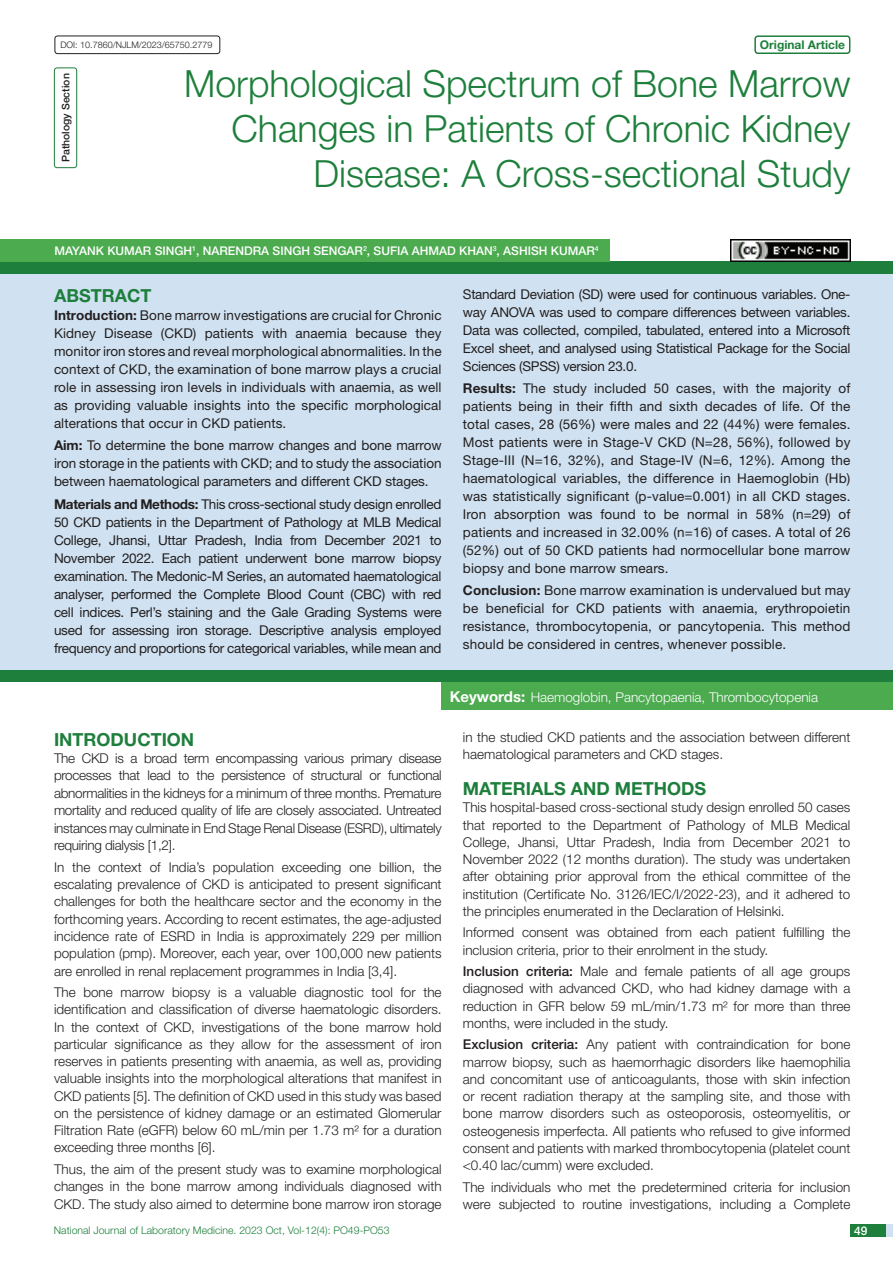
<style>
.page{position:relative;width:893px;height:1263px;background:#fff}
.page>*{position:absolute;margin:0;border:0;box-sizing:border-box;transform-origin:0 0}
.t1{font:300 37.5px/45px "Helvetica Neue";color:#1e7f3c;text-align:right}
.Heading{font:700 18px "Helvetica Neue";color:#1e7f3c}
.Abstract_head{font:700 18px "Helvetica Neue";color:#1e7f3c}
.Body_text{font:300 13.5px/17.2px "Helvetica Neue";color:#231f20;text-align:justify}
.Abstract_Text{font:13.5px/18px "Helvetica Neue";letter-spacing:-.005em;color:#231f20;text-align:justify}
.Key_words{font:300 13.5px "Helvetica Neue";color:#fff}
.Author{font:500 12px "Helvetica Neue";color:#fff}
.t2{font:700 12px "Helvetica Neue";color:#1e7f3c}
.t3{font:300 10.5px "Helvetica Neue";color:#1e7f3c}
.section{font:500 10.5px "Helvetica Neue";color:#231f20}
.t4{font:300 9px "Helvetica Neue";color:#231f20}
.s1{font-weight:700}
.s2{font-weight:700;font-size:15px}
.s3{font-weight:500}
</style>
<div class="page">
<div style="left:850px;top:1224px;width:43px;height:13px;background:#d0e2f1"></div>
<div style="left:850px;top:1224px;width:35px;height:13px;background:#1e7f3c"></div>
<div style="left:54px;top:68px;width:23px;height:100px;border:1px solid #1e7f3c;border-radius:3px"></div>
<div style="left:754px;top:35px;width:96px;height:19px;border:2px solid #1e7f3c;border-radius:3px"></div>
<div style="left:55px;top:36px;width:165px;height:18px;border:1px solid #231f20;border-radius:3px"></div>
<div style="left:0;top:262px;width:893px;height:12px;background:#1e7f3c"></div>
<div style="left:0;top:670px;width:893px;height:12px;background:#1e7f3c"></div>
<div style="left:0;top:239px;width:609px;height:23px;background:#4caa4f"></div>
<div style="left:0;top:274px;width:893px;height:396px;background:#d0e2f1"></div>
<div style="left:442px;top:682px;width:451px;height:28px;background:#4caa4f"></div>
<img style="left:730px;top:239px;width:120px;height:23px">
<p class="t4" style="left:60px;top:39px;width:154px">DOI: 10.7860/NJLM/2023/65750.2779</p>
<p class="t2" style="left:760px;top:37px;width:87px">Original Article</p>
<p class="section" style="left:60px;top:162px;width:90px;rotate:-90deg">PATHOLOGY SECTION</p>
<p class="t1" style="left:184px;top:60px;width:668px">Morphological Spectrum of Bone Marrow<br>Changes in Patients of Chronic Kidney<br>Disease: A Cross-sectional Study</p>
<p class="Author" style="left:54px;top:244px;width:546px">MAYANK KUMAR SINGH<sup>1</sup>, NARENDRA SINGH SENGAR<sup>2</sup>, SUFIA AHMAD KHAN<sup>3</sup>, ASHISH KUMAR<sup>4</sup></p>
<p class="Abstract_head" style="left:54px;top:284px;width:99px">ABSTRACT</p>
<p class="Abstract_Text" style="left:54px;top:306px;width:389px"><span class="s1">Introduction:</span> Bone marrow investigations are crucial for Chronic Kidney Disease (CKD) patients with anaemia because they monitor iron stores and reveal morphological abnormalities. In the context of CKD, the examination of bone marrow plays a crucial role in assessing iron levels in individuals with anaemia, as well as providing valuable insights into the specific morphological alterations that occur in CKD patients.</p>
<p class="Abstract_Text" style="left:54px;top:436px;width:389px"><span class="s1">Aim:</span> To determine the bone marrow changes and bone marrow iron storage in the patients with CKD; and to study the association between haematological parameters and different CKD stages.</p>
<p class="Abstract_Text" style="left:54px;top:495px;width:389px"><span class="s1">Materials and Methods:</span> This cross-sectional study design enrolled 50 CKD patients in the Department of Pathology at MLB Medical College, Jhansi, Uttar Pradesh, India from December 2021 to November 2022. Each patient underwent bone marrow biopsy examination. The Medonic-M Series, an automated haematological analyser, performed the Complete Blood Count (CBC) with red cell indices. Perl’s staining and the Gale Grading Systems were used for assessing iron storage. Descriptive analysis employed frequency and proportions for categorical variables, while mean and</p>
<p class="Abstract_Text" style="left:463px;top:285px;width:389px">Standard Deviation (SD) were used for continuous variables. One&shy;way ANOVA was used to compare differences between variables.<br>Data was collected, compiled, tabulated, entered into a Microsoft Excel sheet, and analysed using Statistical Package for the Social Sciences (SPSS) version 23.0.</p>
<p class="Abstract_Text" style="left:463px;top:379px;width:389px"><span class="s1">Results:</span> The study included 50 cases, with the majority of patients being in their fifth and sixth decades of life. Of the total cases, 28 (56%) were males and 22 (44%) were females.<br>Most patients were in Stage-V CKD (N=28, 56%), followed by Stage-III (N=16, 32%), and Stage-IV (N=6, 12%). Among the haematological variables, the difference in Haemoglobin (Hb) was statistically significant (p-value=0.001) in all CKD stages.<br>Iron absorption was found to be normal in 58% (n=29) of patients and increased in 32.00% (n=16) of cases. A total of 26 (52%) out of 50 CKD patients had normocellular bone marrow biopsy and bone marrow smears.</p>
<p class="Abstract_Text" style="left:463px;top:581px;width:389px"><span class="s1">Conclusion:</span> Bone marrow examination is undervalued but may be beneficial for CKD patients with anaemia, erythropoietin resistance, thrombocytopenia, or pancytopenia. This method should be considered in centres, whenever possible.</p>
<p class="Key_words" style="left:450px;top:688px;width:370px"><span class="s2">Keywords:</span> Haemoglobin, Pancytopaenia, Thrombocytopenia</p>
<p class="Heading" style="left:54px;top:728px;width:142px">INTRODUCTION</p>
<p class="Body_text" style="left:54px;top:749px;width:389px">The CKD is a broad term encompassing various primary disease processes that lead to the persistence of structural or functional abnormalities in the kidneys for a minimum of three months. Premature mortality and reduced quality of life are closely associated. Untreated instances may culminate in End Stage Renal Disease (ESRD), ultimately requiring dialysis [1,2].</p>
<p class="Body_text" style="left:54px;top:858px;width:389px">In the context of India’s population exceeding one billion, the escalating prevalence of CKD is anticipated to present significant challenges for both the healthcare sector and the economy in the forthcoming years. According to recent estimates, the age-adjusted incidence rate of ESRD in India is approximately 229 per million population (pmp). Moreover, each year, over 100,000 new patients are enrolled in renal replacement programmes in India [3,4].</p>
<p class="Body_text" style="left:54px;top:983px;width:389px">The bone marrow biopsy is a valuable diagnostic tool for the identification and classification of diverse haematologic disorders.<br>In the context of CKD, investigations of the bone marrow hold particular significance as they allow for the assessment of iron reserves in patients presenting with anaemia, as well as, providing valuable insights into the morphological alterations that manifest in CKD patients [5]. The definition of CKD used in this study was based on the persistence of kidney damage or an estimated Glomerular Filtration Rate (eGFR) below 60 mL/min per 1.73 m² for a duration exceeding three months [6].</p>
<p class="Body_text" style="left:54px;top:1160px;width:389px">Thus, the aim of the present study was to examine morphological changes in the bone marrow among individuals diagnosed with CKD. The study also aimed to determine bone marrow iron storage</p>
<p class="t3" style="left:54px;top:1224px;width:337px">National Journal of Laboratory Medicine. 2023 Oct, Vol-12(4): PO49-PO53</p>
<p class="Body_text" style="left:463px;top:728px;width:389px">in the studied CKD patients and the association between different haematological parameters and CKD stages.</p>
<p class="Heading" style="left:463px;top:777px;width:245px">MATERIALS AND METHODS</p>
<p class="Body_text" style="left:463px;top:798px;width:389px">This hospital-based cross-sectional study design enrolled 50 cases that reported to the Department of Pathology of MLB Medical College, Jhansi, Uttar Pradesh, India from December 2021 to November 2022 (12 months duration). The study was undertaken after obtaining prior approval from the ethical committee of the institution (Certificate No. 3126/IEC/I/2022-23), and it adhered to the principles enumerated in the Declaration of Helsinki.</p>
<p class="Body_text" style="left:463px;top:923px;width:389px">Informed consent was obtained from each patient fulfilling the inclusion criteria, prior to their enrolment in the study.</p>
<p class="Body_text" style="left:463px;top:962px;width:389px"><span class="s3">INCLUSION CRITERIA:</span> Male and female patients of all age groups diagnosed with advanced CKD, who had kidney damage with a reduction in GFR below 59 mL/min/1.73 m² for more than three months, were included in the study.</p>
<p class="Body_text" style="left:463px;top:1035px;width:389px"><span class="s3">EXCLUSION CRITERIA:</span> Any patient with contraindication for bone marrow biopsy, such as haemorrhagic disorders like haemophilia and concomitant use of anticoagulants, those with skin infection or recent radiation therapy at the sampling site, and those with bone marrow disorders such as osteoporosis, osteomyelitis, or osteogenesis imperfecta. All patients who refused to give informed consent and patients with marked thrombocytopenia (platelet count &lt;0.40 lac/cumm) were excluded.</p>
<p class="Body_text" style="left:463px;top:1178px;width:389px">The individuals who met the predetermined criteria for inclusion were subjected to routine investigations, including a Complete</p>
<p class="Author" style="left:854px;top:1223px;width:15px">49</p>
</div>
